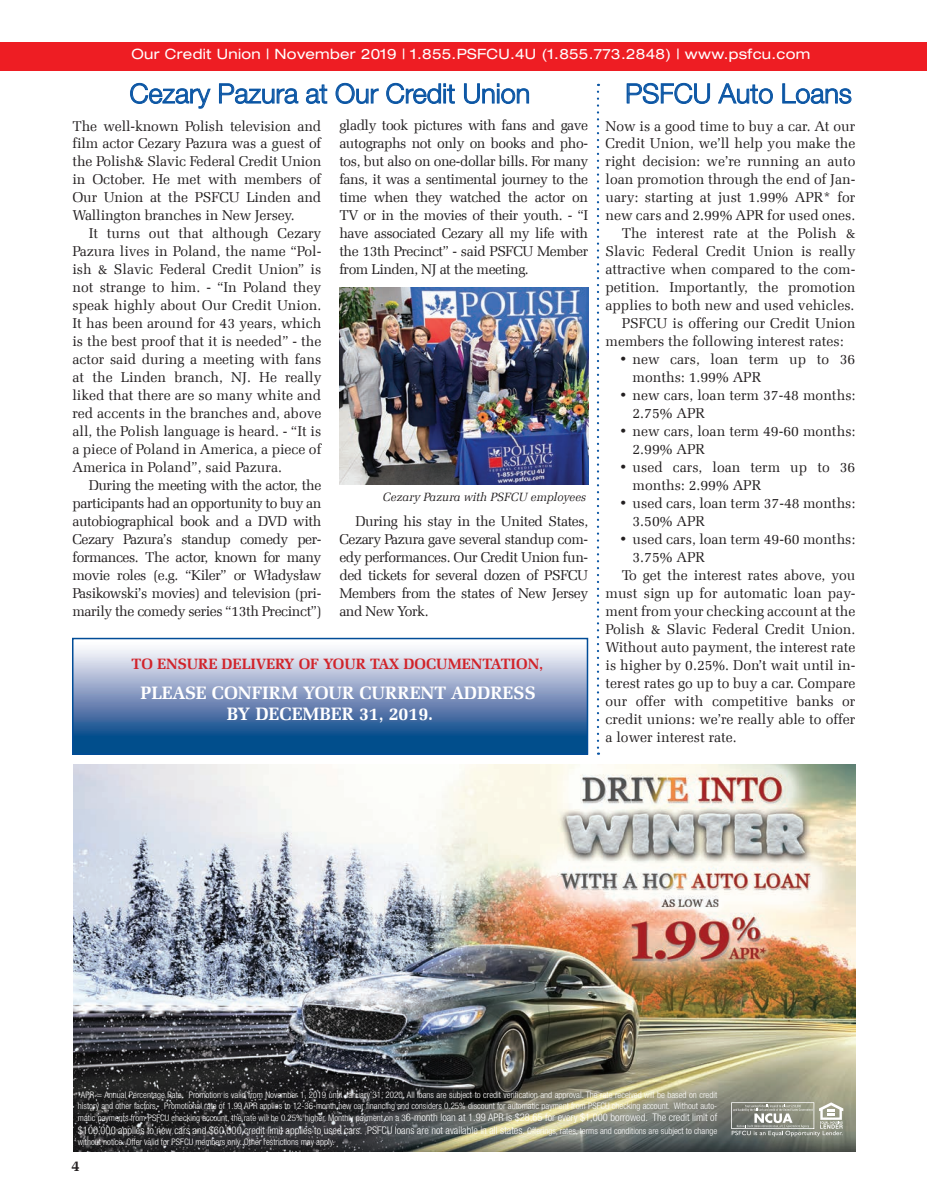
<style>
.page{position:relative;width:927px;height:1197px;background:#fff}
.page>*{position:absolute;margin:0;border:0;box-sizing:border-box;transform-origin:0 0}
.t1{font:300 27px "Helvetica Neue LT Pro";color:#0a55a4}
.t2{font:18px/21.6px "Zapf Ellipt EU Bold";color:#fff}
.t3{font:15px "Zapf Ellipt EU Bold";color:#d1232a}
.t4{font:15px "Zapf Ellipt EU Bold";color:#231f20}
.t5{font:14.25px/18px "Zapf Ellipt EU Normal";color:#231f20;text-align:justify}
.t6{font:expanded 14.25px "Helvetica Neue LT Pro";letter-spacing:.02em;color:#fff}
.t7{font:12px "Zapf Ellipt EU Italic";color:#231f20}
.t8{font:300 condensed 10.5px "Helvetica Neue LT Pro";color:#fff}
.t9{font:300 condensed 9px/10.8px "Helvetica Neue LT Pro";color:#fff}
.s1{font-size:10.5px}
.s2{font-size:9px}
</style>
<div class="page">
<svg style="left:597px;top:92px;width:2px;height:663px"></svg>
<svg style="left:130px;top:83px;width:81px;height:26px"></svg>
<svg style="left:219px;top:83px;width:80px;height:21px"></svg>
<svg style="left:306px;top:84px;width:22px;height:20px"></svg>
<svg style="left:335px;top:83px;width:44px;height:21px"></svg>
<svg style="left:386px;top:83px;width:69px;height:21px"></svg>
<svg style="left:464px;top:83px;width:65px;height:21px"></svg>
<div style="left:0;top:42px;width:927px;height:28px;background:#ee1d23"></div>
<img style="left:339px;top:287px;width:249px;height:197px">
<svg style="left:75px;top:649px;width:510px;height:103px;background:#7291ba"></svg>
<div style="left:72px;top:638px;width:516px;height:117px;border:2px solid #014c97"></div>
<img style="left:74px;top:765px;width:781px;height:387px">
<svg style="left:627px;top:83px;width:83px;height:21px"></svg>
<svg style="left:718px;top:83px;width:55px;height:21px"></svg>
<svg style="left:782px;top:83px;width:70px;height:21px"></svg>
<svg style="left:731px;top:1102px;width:112px;height:35px;background:#9ea096"></svg>
<p class="t6" style="left:132px;top:46px;width:680px">Our Credit Union | November 2019 | 1.855.PSFCU.4U (1.855.773.2848) | www.psfcu.com</p>
<h1 class="t1" style="left:130px;top:77px;width:402px">Cezary Pazura at Our Credit Union</h1>
<p class="t5" style="left:72px;top:117px;width:250px">The well-known Polish television and film actor Cezary Pazura was a guest of the Polish&amp; Slavic Federal Credit Union in October. He met with members of Our Union at the PSFCU Linden and Wallington branches in New Jersey.</p>
<p class="t5" style="left:72px;top:225px;width:250px;text-indent:16px">It turns out that although Cezary Pazura lives in Poland, the name “Pol&shy;ish &amp; Slavic Federal Credit Union” is not strange to him. - “In Poland they speak highly about Our Credit Union.<br>It has been around for 43 years, which is the best proof that it is needed” - the actor said during a meeting with fans at the Linden branch, NJ. He really liked that there are so many white and red accents in the branches and, above all, the Polish language is heard. - “It is a piece of Poland in America, a piece of America in Poland”, said Pazura.</p>
<p class="t5" style="left:72px;top:477px;width:250px;text-indent:16px">During the meeting with the actor, the participants had an opportunity to buy an autobiographical book and a DVD with Cezary Pazura’s standup comedy per&shy;formances. The actor, known for many movie roles (e.g. “Kiler” or Władysław Pasikowski’s movies) and television (pri&shy;marily the comedy series “13th Precinct”)</p>
<p class="t5" style="left:339px;top:117px;width:250px">gladly took pictures with fans and gave autographs not only on books and pho&shy;tos, but also on one-dollar bills. For many fans, it was a sentimental journey to the time when they watched the actor on TV or in the movies of their youth. - “I have associated Cezary all my life with the 13th Precinct” - said PSFCU Member from Linden, NJ at the meeting.</p>
<p class="t7" style="left:383px;top:489px;width:205px">Cezary Pazura with PSFCU employees</p>
<p class="t5" style="left:339px;top:513px;width:250px;text-indent:16px">During his stay in the United States, Cezary Pazura gave several standup com&shy;edy performances. Our Credit Union fun&shy;ded tickets for several dozen of PSFCU Members from the states of New Jersey and New York.</p>
<p class="t3" style="left:132px;top:654px;width:413px">TO ENSURE DELIVERY OF YOUR TAX DOCUMENTATION,</p>
<p class="t2" style="left:227px;top:682px;width:310px;text-indent:-86px">PLEASE CONFIRM YOUR CURRENT ADDRESS<br>BY DECEMBER 31, 2019.</p>
<h1 class="t1" style="left:625px;top:77px;width:228px">PSFCU Auto Loans</h1>
<p class="t5" style="left:606px;top:117px;width:251px">Now is a good time to buy a car. At our</p>
<p class="t5" style="left:606px;top:135px;width:251px">Credit Union, we’ll help you make the</p>
<p class="t5" style="left:606px;top:153px;width:251px">right decision: we’re running an auto</p>
<p class="t5" style="left:606px;top:171px;width:251px">loan promotion through the end of Jan-</p>
<p class="t5" style="left:606px;top:189px;width:251px">uary: starting at just 1.99% APR* for</p>
<p class="t5" style="left:606px;top:207px;width:251px">new cars and 2.99% APR for used ones.</p>
<p class="t5" style="left:622px;top:225px;width:235px">The interest rate at the Polish &amp;</p>
<p class="t5" style="left:606px;top:243px;width:251px">Slavic Federal Credit Union is really</p>
<p class="t5" style="left:606px;top:261px;width:251px">attractive when compared to the com-</p>
<p class="t5" style="left:606px;top:279px;width:251px">petition. Importantly, the promotion</p>
<p class="t5" style="left:606px;top:297px;width:250px">applies to both new and used vehicles.</p>
<p class="t5" style="left:622px;top:315px;width:235px">PSFCU is offering our Credit Union</p>
<p class="t5" style="left:606px;top:333px;width:240px">members the following interest rates:</p>
<p class="t5" style="left:633px;top:351px;width:224px;text-indent:-13px">• new cars, loan term up to 36 months: 1.99% APR</p>
<p class="t5" style="left:633px;top:387px;width:224px;text-indent:-13px">• new cars, loan term 37-48 months:<br>2.75% APR</p>
<p class="t5" style="left:633px;top:423px;width:224px;text-indent:-13px">• new cars, loan term 49-60 months:<br>2.99% APR</p>
<p class="t5" style="left:633px;top:459px;width:224px;text-indent:-13px">• used cars, loan term up to 36 months: 2.99% APR</p>
<p class="t5" style="left:633px;top:495px;width:224px;text-indent:-13px">• used cars, loan term 37-48 months:<br>3.50% APR</p>
<p class="t5" style="left:619px;top:531px;width:238px">• used cars, loan term 49-60 months:</p>
<p class="t5" style="left:633px;top:549px;width:74px">3.75% APR</p>
<p class="t5" style="left:622px;top:567px;width:235px">To get the interest rates above, you</p>
<p class="t5" style="left:606px;top:585px;width:251px">must sign up for automatic loan pay-</p>
<p class="t5" style="left:606px;top:603px;width:251px">ment from your checking account at the</p>
<p class="t5" style="left:606px;top:621px;width:251px">Polish &amp; Slavic Federal Credit Union.</p>
<p class="t5" style="left:606px;top:639px;width:251px">Without auto payment, the interest rate</p>
<p class="t5" style="left:606px;top:657px;width:251px">is higher by 0.25%. Don’t wait until in-</p>
<p class="t5" style="left:606px;top:675px;width:252px">terest rates go up to buy a car. Compare</p>
<p class="t5" style="left:606px;top:693px;width:251px">our offer with competitive banks or</p>
<p class="t5" style="left:606px;top:711px;width:251px">credit unions: we’re really able to offer</p>
<p class="t5" style="left:606px;top:729px;width:133px">a lower interest rate.</p>
<p class="t9" style="left:78px;top:1089px;width:641px">*APR = Annual Percentage Rate. Promotion is valid from November 1, 2019 until January 31, 2020. All loans are subject to credit verification and approval. The rate received will be based on credit history and other factors. Promotional rate of 1.99 APR applies to 12-36-month new car financing and considers 0.25% discount for automatic payment from PSFCU checking account. Without auto-</p>
<p class="t9" style="left:78px;top:1113px;width:641px">matic payments from PSFCU checking account, the rate will be 0.25% higher. Monthly payment on a 3<span class="s1">6-month loan at 1.99 APR is $28.65 for every $1,000 borrowed. The credit limit of</span></p>
<p class="t8" style="left:78px;top:1124px;width:641px">$100,000 applies to new cars and $60,000 credit limit applies to used cars. PSFCU loans are not available in all states. <span class="s2">Offerings, rates, terms and conditions are subject to change</span></p>
<p class="t9" style="left:78px;top:1136px;width:258px">without notice. Offer valid for PSFCU members only. Other restrictions may apply.</p>
<p class="t4" style="left:72px;top:1157px;width:10px">4</p>
</div>
